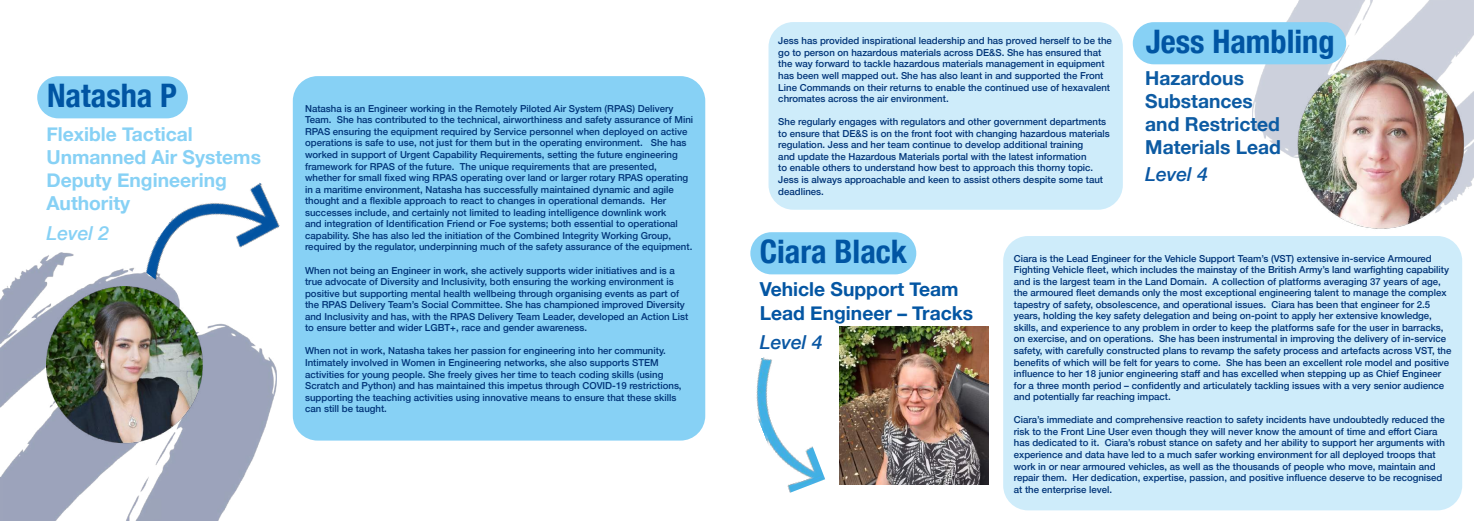
<style>
.page{position:relative;width:1474px;height:521px;background:#fff}
.page>*{position:absolute;margin:0;border:0;box-sizing:border-box;transform-origin:0 0}
.t1{font:700 condensed 32.38px "Helvetica Neue";color:#0055a3}
.t2{font:700 19.25px/23.1px "Helvetica Neue";color:#87d1f5}
.t3{font:700 19.25px/23.1px "Helvetica Neue";color:#0d5ba3}
.t4{font:700 19.25px/23.1px "Helvetica Neue";color:#0456a3}
.t5{font:italic 500 19.25px "Helvetica Neue";color:#0a57a3}
.t6{font:italic 500 19.25px "Helvetica Neue";color:#87d1f5}
.t7{font:500 9.62px/11.5px "Helvetica Neue";color:#003478}
</style>
<div class="page">
<img style="left:0;top:253px;width:276px;height:267px">
<div style="left:293px;top:76px;width:412px;height:364px;background:#87d1f5;border-radius:25px"></div>
<img style="left:1251px;top:0;width:222px;height:189px">
<div style="left:768px;top:22px;width:354px;height:188px;background:#ceecfa;border-radius:25px"></div>
<div style="left:1132px;top:22px;width:214px;height:42px;background:#87d1f5;border-radius:21px"></div>
<div style="left:750px;top:232px;width:166px;height:42px;background:#87d1f5;border-radius:21px"></div>
<img style="left:1293px;top:59px;width:173px;height:170px">
<div style="left:37px;top:76px;width:151px;height:42px;background:#88d1f5;border-radius:21px"></div>
<img style="left:47px;top:286px;width:162px;height:163px">
<img style="left:138px;top:153px;width:155px;height:167px">
<div style="left:1003px;top:236px;width:459px;height:274px;background:#ceecfa;border-radius:25px"></div>
<img style="left:756px;top:357px;width:69px;height:136px">
<img style="left:840px;top:326px;width:148px;height:158px">
<h1 class="t1" style="left:47px;top:69px;width:132px">Natasha P</h1>
<h2 class="t2" style="left:46px;top:123px;width:216px">Flexible Tactical<br>Unmanned Air Systems<br>Deputy Engineering<br>Authority</h2>
<h2 class="t6" style="left:46px;top:217px;width:64px">Level 2</h2>
<p class="t7" style="left:305px;top:102px;width:390px">Natasha is an Engineer working in the Remotely Piloted Air System (RPAS) Delivery Team. She has contributed to the technical, airworthiness and safety assurance of Mini RPAS ensuring the equipment required by Service personnel when deployed on active operations is safe to use, not just for them but in the operating environment. She has worked in support of Urgent Capability Requirements, setting the future engineering framework for RPAS of the future. The unique requirements that are presented, whether for small fixed wing RPAS operating over land or larger rotary RPAS operating in a maritime environment, Natasha has successfully maintained dynamic and agile thought and a flexible approach to react to changes in operational demands. Her successes include, and certainly not limited to leading intelligence downlink work<br>and integration of Identification Friend or Foe systems; both essential to operational capability. She has also led the initiation of the Combined Integrity Working Group, required by the regulator, underpinning much of the safety assurance of the equipment.</p>
<p class="t7" style="left:305px;top:264px;width:385px">When not being an Engineer in work, she actively supports wider initiatives and is a true advocate of Diversity and Inclusivity, both ensuring the working environment is positive but supporting mental health wellbeing through organising events as part of the RPAS Delivery Team’s Social Committee. She has championed improved Diversity and Inclusivity and has, with the RPAS Delivery Team Leader, developed an Action List to ensure better and wider LGBT+, race and gender awareness.</p>
<p class="t7" style="left:305px;top:344px;width:378px">When not in work, Natasha takes her passion for engineering into her community.<br>Intimately involved in Women in Engineering networks, she also supports STEM activities for young people. She freely gives her time to teach coding skills (using Scratch and Python) and has maintained this impetus through COVID-19 restrictions, supporting the teaching activities using innovative means to ensure that these skills can still be taught.</p>
<p class="t7" style="left:778px;top:34px;width:335px">Jess has provided inspirational leadership and has proved herself to be the go to person on hazardous materials across DE&amp;S. She has ensured that the way forward to tackle hazardous materials management in equipment has been well mapped out. She has also leant in and supported the Front Line Commands on their returns to enable the continued use of hexavalent chromates across the air environment.</p>
<p class="t7" style="left:778px;top:115px;width:333px">She regularly engages with regulators and other government departments to ensure that DE&amp;S is on the front foot with changing hazardous materials regulation. Jess and her team continue to develop additional training<br>and update the Hazardous Materials portal with the latest information<br>to enable others to understand how best to approach this thorny topic.<br>Jess is always approachable and keen to assist others despite some taut deadlines.</p>
<h1 class="t1" style="left:1145px;top:15px;width:190px">Jess Hambling</h1>
<h2 class="t3" style="left:1145px;top:67px;width:137px">Hazardous<br>Substances and Restricted<br>Materials Lead</h2>
<h2 class="t5" style="left:1145px;top:158px;width:64px">Level 4</h2>
<h1 class="t1" style="left:759px;top:225px;width:149px">Ciara Black</h1>
<h2 class="t4" style="left:759px;top:278px;width:215px">Vehicle Support Team<br>Lead Engineer – Tracks</h2>
<h2 class="t5" style="left:759px;top:325px;width:64px">Level 4</h2>
<p class="t7" style="left:1013px;top:252px;width:439px">Ciara is the Lead Engineer for the Vehicle Support Team’s (VST) extensive in-service Armoured Fighting Vehicle fleet, which includes the mainstay of the British Army’s land warfighting capability and is the largest team in the Land Domain. A collection of platforms averaging 37 years of age, the armoured fleet demands only the most exceptional engineering talent to manage the complex tapestry of safety, obsolescence, and operational issues. Ciara has been that engineer for 2.5 years, holding the key safety delegation and being on-point to apply her extensive knowledge, skills, and experience to any problem in order to keep the platforms safe for the user in barracks, on exercise, and on operations. She has been instrumental in improving the delivery of in-service safety, with carefully constructed plans to revamp the safety process and artefacts across VST, the benefits of which will be felt for years to come. She has been an excellent role model and positive influence to her 18 junior engineering staff and has excelled when stepping up as Chief Engineer for a three month period – confidently and articulately tackling issues with a very senior audience and potentially far reaching impact.</p>
<p class="t7" style="left:1013px;top:413px;width:432px">Ciara’s immediate and comprehensive reaction to safety incidents have undoubtedly reduced the risk to the Front Line User even though they will never know the amount of time and effort Ciara has dedicated to it. Ciara’s robust stance on safety and her ability to support her arguments with experience and data have led to a much safer working environment for all deployed troops that work in or near armoured vehicles, as well as the thousands of people who move, maintain and repair them. Her dedication, expertise, passion, and positive influence deserve to be recognised at the enterprise level.</p>
</div>
